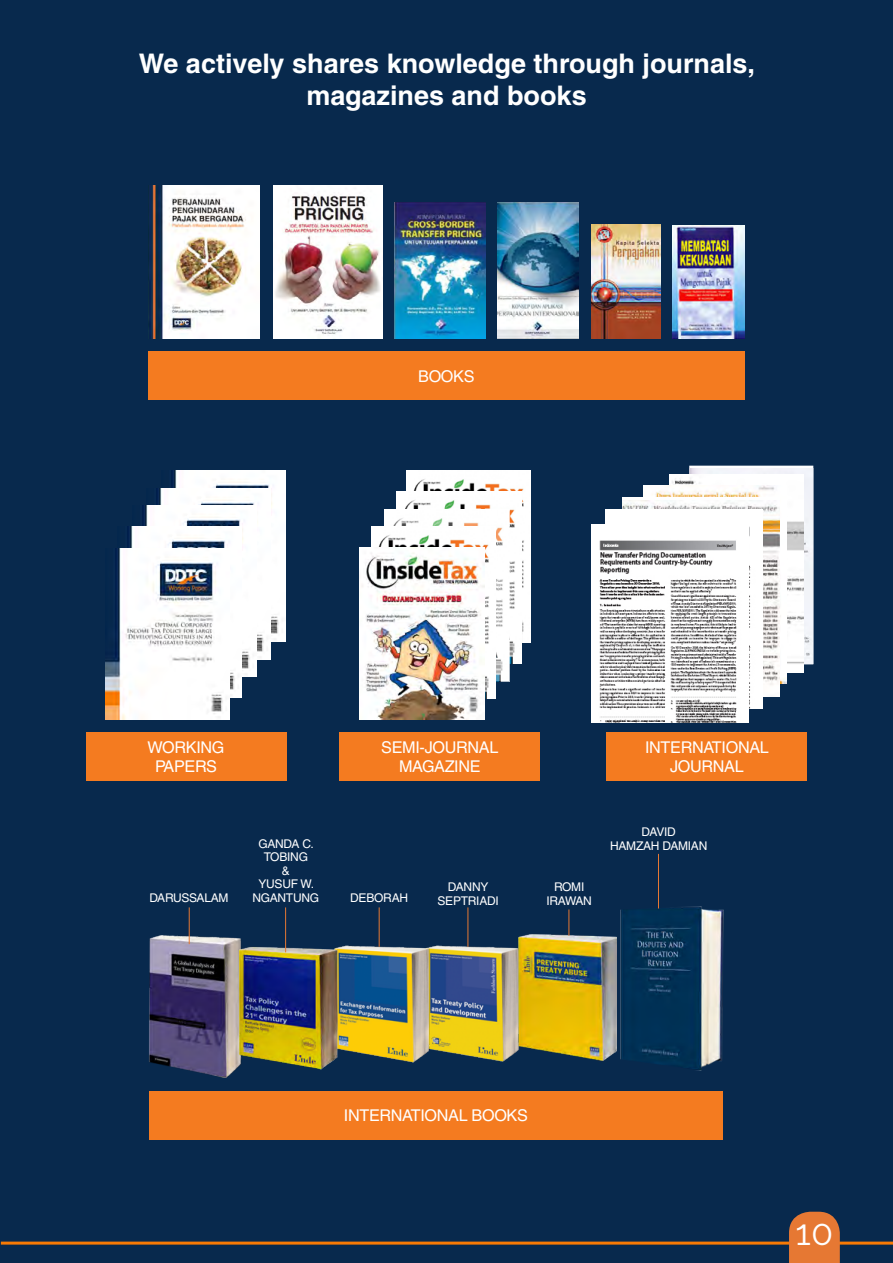
<style>
.page{position:relative;width:893px;height:1263px;background:#08294d}
.page>*{position:absolute;margin:0;border:0;box-sizing:border-box;transform-origin:0 0}
.t1{font:36px "Raleway";color:#fff}
.t2{font:700 27px/32.4px "Helvetica";color:#fff;text-align:center}
.t3{font:16.2px/19.5px "Helvetica LT Std";letter-spacing:-.02em;color:#fff;text-align:center}
.t4{font:12px/13.5px "Helvetica LT Std";letter-spacing:-.02em;color:#fff;text-align:center}
</style>
<div class="page">
<img style="left:689px;top:468px;width:124px;height:196px">
<img style="left:670px;top:474px;width:133px;height:198px">
<img style="left:644px;top:485px;width:142px;height:199px">
<img style="left:622px;top:500px;width:157px;height:196px">
<div style="left:605px;top:512px;width:158px;height:196px;background:#fff"></div>
<img style="left:591px;top:527px;width:157px;height:196px">
<img style="left:406px;top:470px;width:125px;height:172px">
<img style="left:397px;top:491px;width:124px;height:172px">
<img style="left:385px;top:509px;width:124px;height:172px">
<img style="left:371px;top:526px;width:125px;height:172px">
<img style="left:360px;top:547px;width:124px;height:172px">
<div style="left:339px;top:733px;width:201px;height:48px;background:#f47b20"></div>
<img style="left:174px;top:470px;width:111px;height:171px">
<img style="left:159px;top:488px;width:111px;height:171px">
<img style="left:145px;top:505px;width:111px;height:171px">
<img style="left:130px;top:526px;width:112px;height:171px">
<img style="left:106px;top:548px;width:123px;height:171px">
<div style="left:86px;top:733px;width:200px;height:48px;background:#f47b20"></div>
<div style="left:607px;top:733px;width:200px;height:48px;background:#f47b20"></div>
<img style="left:591px;top:224px;width:69px;height:115px">
<img style="left:497px;top:203px;width:82px;height:136px">
<img style="left:672px;top:225px;width:72px;height:114px">
<img style="left:394px;top:202px;width:91px;height:137px">
<img style="left:274px;top:186px;width:108px;height:153px">
<img style="left:148px;top:185px;width:111px;height:153px">
<div style="left:148px;top:351px;width:596px;height:49px;background:#f47b20"></div>
<div style="left:149px;top:1091px;width:573px;height:48px;background:#f47b20"></div>
<img style="left:441px;top:939px;width:68px;height:123px">
<img style="left:149px;top:921px;width:92px;height:156px">
<img style="left:357px;top:939px;width:84px;height:124px">
<img style="left:232px;top:941px;width:125px;height:135px">
<img style="left:509px;top:928px;width:99px;height:133px">
<img style="left:608px;top:906px;width:116px;height:165px">
<hr style="left:189px;top:907px;width:1px;height:37px;background:#e67833">
<hr style="left:285px;top:907px;width:1px;height:45px;background:#e67833">
<hr style="left:379px;top:907px;width:1px;height:40px;background:#e67833">
<hr style="left:468px;top:907px;width:1px;height:40px;background:#e67833">
<svg style="left:569px;top:909px;width:1px;height:27px"></svg>
<hr style="left:658px;top:854px;width:1px;height:54px;background:#e67833">
<hr style="left:1px;top:1241px;width:892px;height:3px;background:#f77a05">
<svg style="left:789px;top:1211px;width:51px;height:52px;background:#d27135"></svg>
<h2 class="t2" style="left:139px;top:46px;width:618px">We actively shares knowledge through journals, magazines and books</h2>
<h3 class="t3" style="left:418px;top:367px;width:58px">BOOKS</h3>
<h3 class="t3" style="left:148px;top:737px;width:78px">WORKING<br>PAPERS</h3>
<h3 class="t3" style="left:645px;top:737px;width:125px">INTERNATIONAL<br>JOURNAL</h3>
<h3 class="t3" style="left:381px;top:737px;width:119px">SEMI-JOURNAL<br>MAGAZINE</h3>
<p class="t4" style="left:641px;top:825px;width:36px">DAVID</p>
<p class="t4" style="left:259px;top:837px;width:57px">GANDA C.</p>
<p class="t4" style="left:610px;top:839px;width:99px">HAMZAH DAMIAN</p>
<p class="t4" style="left:252px;top:850px;width:68px">TOBING<br>&amp;<br>YUSUF W.<br>NGANTUNG</p>
<p class="t4" style="left:149px;top:890px;width:81px">DARUSSALAM</p>
<p class="t4" style="left:350px;top:890px;width:59px">DEBORAH</p>
<p class="t4" style="left:437px;top:880px;width:63px">DANNY<br>SEPTRIADI</p>
<p class="t4" style="left:546px;top:880px;width:47px">ROMI<br>IRAWAN</p>
<h3 class="t3" style="left:344px;top:1106px;width:186px">INTERNATIONAL BOOKS</h3>
<h1 class="t1" style="left:796px;top:1211px;width:39px">10</h1>
</div>
